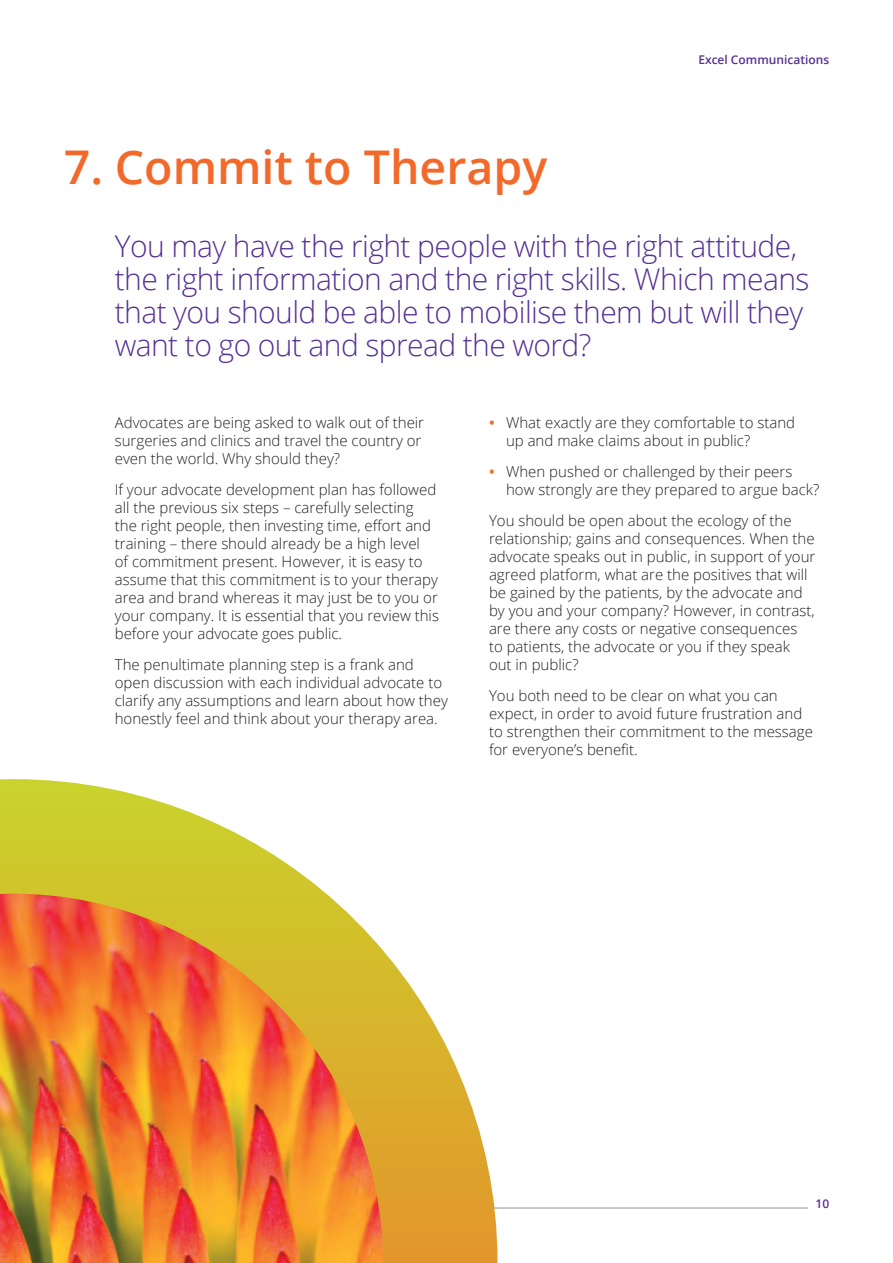
<style>
.page{position:relative;width:893px;height:1263px;background:#fff}
.page>*{position:absolute;margin:0;border:0;box-sizing:border-box;transform-origin:0 0}
.Secondary_Header{font:600 46.5px "Open Sans";color:#f2692a}
.Intro_Copy{font:300 30px/33px "Open Sans";letter-spacing:-.02em;color:#553193}
.Body_Text{font:300 15px/18px "Open Sans";color:#231f20}
.t1{font:600 12px "Open Sans";color:#553193}
.s1{font-weight:600;color:#f2692a}
</style>
<div class="page">
<hr style="left:64px;top:1207px;width:744px;height:1px;background:#939598">
<svg style="left:0;top:779px;width:497px;height:484px"></svg>
<img style="left:0;top:894px;width:383px;height:369px">
<p class="t1" style="left:698px;top:51px;width:132px">Excel Communications</p>
<p class="Secondary_Header" style="left:64px;top:136px;width:485px">7. Commit to Therapy</p>
<p class="Intro_Copy" style="left:115px;top:229px;width:696px">You may have the right people with the right attitude, the right information and the right skills. Which means that you should be able to mobilise them but will they want to go out and spread the word?</p>
<p class="Body_Text" style="left:115px;top:413px;width:311px">Advocates are being asked to walk out of their surgeries and clinics and travel the country or even the world. Why should they?</p>
<p class="Body_Text" style="left:115px;top:480px;width:326px">If your advocate development plan has followed all the previous six steps – carefully selecting the right people, then investing time, effort and training – there should already be a high level<br>of commitment present. However, it is easy to assume that this commitment is to your therapy area and brand whereas it may just be to you or your company. It is essential that you review this before your advocate goes public.</p>
<p class="Body_Text" style="left:115px;top:655px;width:335px">The penultimate planning step is a frank and open discussion with each individual advocate to clarify any assumptions and learn about how they honestly feel and think about your therapy area.</p>
<p class="Body_Text" style="left:506px;top:413px;width:291px;text-indent:-17px"><span class="s1">•</span> What exactly are they comfortable to stand up and make claims about in public?</p>
<p class="Body_Text" style="left:506px;top:462px;width:315px;text-indent:-17px"><span class="s1">•</span> When pushed or challenged by their peers how strongly are they prepared to argue back?</p>
<p class="Body_Text" style="left:489px;top:511px;width:328px">You should be open about the ecology of the relationship; gains and consequences. When the advocate speaks out in public, in support of your agreed platform, what are the positives that will be gained by the patients, by the advocate and by you and your company? However, in contrast, are there any costs or negative consequences<br>to patients, the advocate or you if they speak out in public?</p>
<p class="Body_Text" style="left:489px;top:686px;width:325px">You both need to be clear on what you can expect, in order to avoid future frustration and to strengthen their commitment to the message for everyone’s benefit.</p>
<p class="t1" style="left:815px;top:1196px;width:15px">10</p>
</div>
